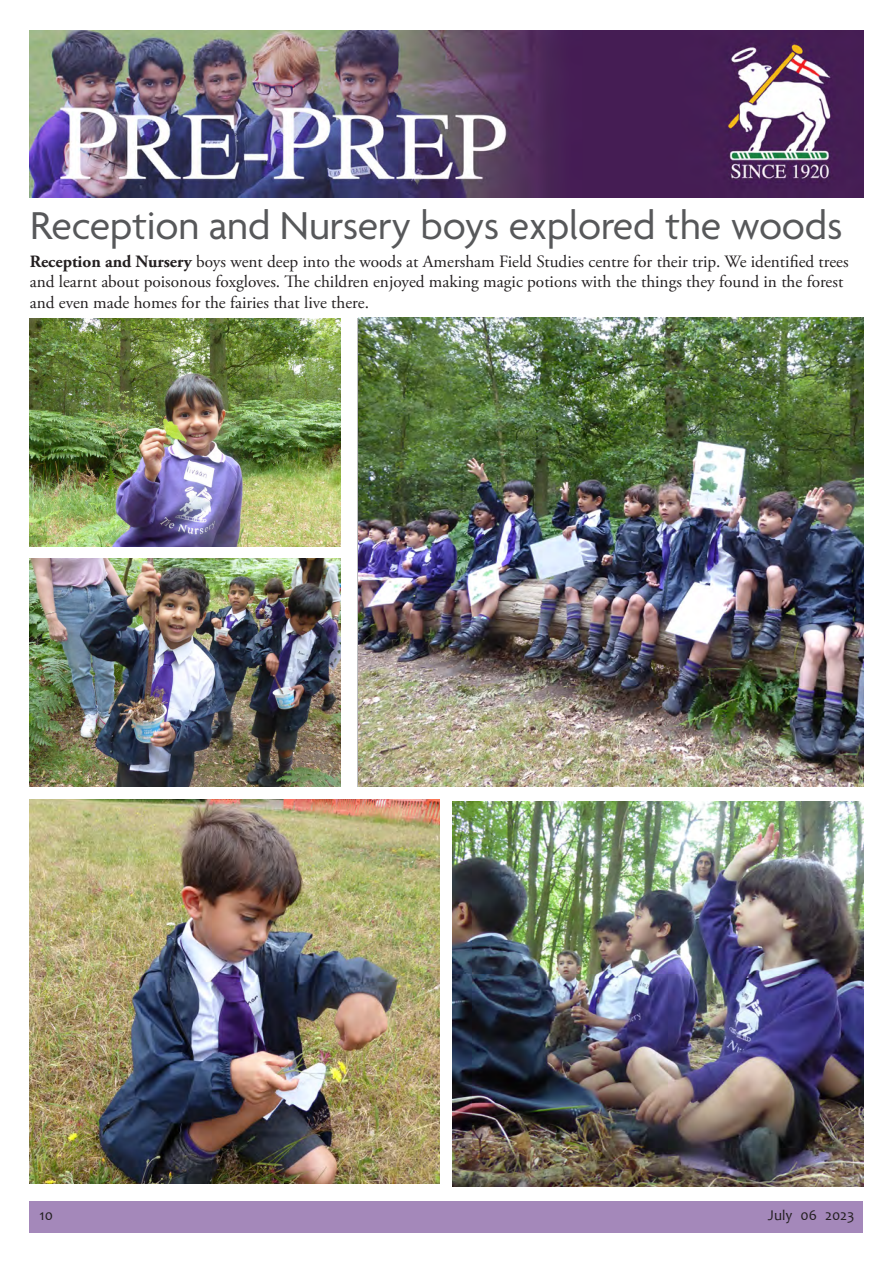
<style>
.page{position:relative;width:893px;height:1263px;background:#fff}
.page>*{position:absolute;margin:0;border:0;box-sizing:border-box;transform-origin:0 0}
.t1{font:42px "Agenda";letter-spacing:-.005em;color:#57585a}
.t2{font:17.25px/20.7px "Adobe Garamond Pro";color:#231f20}
.t3{font:15px "Candara";color:#231f20}
.s1{font-weight:700}
</style>
<div class="page">
<div style="left:30px;top:1201px;width:833px;height:32px;background:#a488ba"></div>
<img style="left:30px;top:31px;width:833px;height:167px">
<img style="left:358px;top:318px;width:505px;height:469px">
<img style="left:30px;top:318px;width:310px;height:228px">
<img style="left:30px;top:558px;width:310px;height:229px">
<img style="left:30px;top:799px;width:410px;height:384px">
<img style="left:453px;top:802px;width:410px;height:384px">
<p class="t1" style="left:30px;top:203px;width:814px">Reception and Nursery boys explored the woods</p>
<p class="t2" style="left:30px;top:251px;width:820px"><span class="s1">Reception and Nursery</span> boys went deep into the woods at Amersham Field Studies centre for their trip. We identified trees and learnt about poisonous foxgloves. The children enjoyed making magic potions with the things they found in the forest and even made homes for the fairies that live there.</p>
<p class="t3" style="left:39px;top:1205px;width:15px">10</p>
<p class="t3" style="left:768px;top:1205px;width:88px">July 06 2023</p>
</div>
